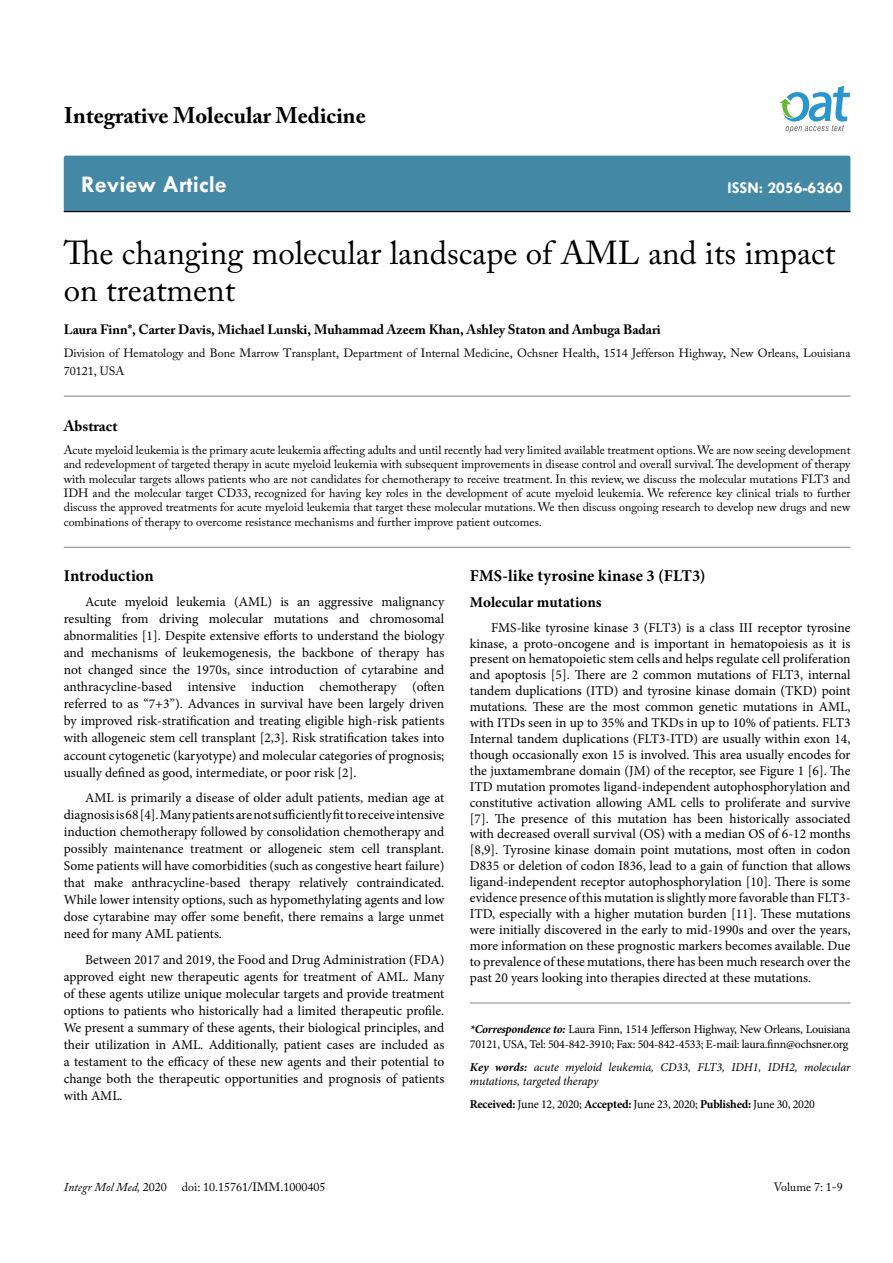
<style>
.page{position:relative;width:893px;height:1263px;background:#fff}
.page>*{position:absolute;margin:0;border:0;box-sizing:border-box;transform-origin:0 0}
.t1{font:33px/37.5px "Adobe Caslon Pro";color:#000}
.t2{font:700 24px "Tw Cen";color:#fff}
.t3{font:700 22.5px "Adobe Caslon Pro";color:#000}
.t4{font:700 16.5px "Minion Pro";letter-spacing:.005em;color:#000}
.t5{font:700 16.5px "Tw Cen";color:#fff}
.t6{font:700 15px "Minion Pro";color:#000}
.t7{font:700 15px "Adobe Caslon Pro";color:#000}
.t8{font:13.5px/17px "Minion Pro";color:#000;text-align:justify}
.t9{font:700 13.5px "Adobe Caslon Pro";color:#000}
.t10{font:12px/14.4px "Adobe Caslon Pro";color:#000}
.t11{font:12px/14.4px "Minion Pro";letter-spacing:-.02em;color:#000}
.t12{font:italic 12px/14.4px "Minion Pro";letter-spacing:-.005em;color:#000}
.t13{font:italic 12px "Adobe Caslon Pro";color:#000}
.s1{font-weight:700;font-style:italic}
.s2{font-weight:700}
.s3{font-style:normal}
</style>
<div class="page">
<div style="left:64px;top:156px;width:786px;height:55px;background:#4389a5"></div>
<hr style="left:64px;top:211px;width:786px;height:1px;background:#000">
<svg style="left:779px;top:86px;width:71px;height:47px"></svg>
<hr style="left:64px;top:547px;width:786px;height:1px;background:#808285">
<hr style="left:64px;top:396px;width:786px;height:1px;background:#808285">
<hr style="left:470px;top:1003px;width:380px;height:1px;background:#808285">
<h3 class="t3" style="left:64px;top:102px;width:303px">Integrative Molecular Medicine</h3>
<h2 class="t2" style="left:81px;top:170px;width:147px">Review Article</h2>
<p class="t5" style="left:727px;top:178px;width:117px">ISSN: 2056-6360</p>
<h1 class="t1" style="left:64px;top:234px;width:773px">The changing molecular landscape of AML and its impact on treatment</h1>
<p class="t9" style="left:64px;top:322px;width:599px">Laura Finn*, Carter Davis, Michael Lunski, Muhammad Azeem Khan, Ashley Staton and Ambuga Badari</p>
<p class="t10" style="left:64px;top:343px;width:788px;line-height:18px">Division of Hematology and Bone Marrow Transplant, Department of Internal Medicine, Ochsner Health, 1514 Jefferson Highway, New Orleans, Louisiana<br>70121, USA</p>
<p class="t7" style="left:64px;top:417px;width:55px">Abstract</p>
<p class="t10" style="left:64px;top:442px;width:788px;text-align:justify">Acute myeloid leukemia is the primary acute leukemia affecting adults and until recently had very limited available treatment options. We are now seeing development and redevelopment of targeted therapy in acute myeloid leukemia with subsequent improvements in disease control and overall survival. The development of therapy with molecular targets allows patients who are not candidates for chemotherapy to receive treatment. In this review, we discuss the molecular mutations FLT3 and IDH and the molecular target CD33, recognized for having key roles in the development of acute myeloid leukemia. We reference key clinical trials to further discuss the approved treatments for acute myeloid leukemia that target these molecular mutations. We then discuss ongoing research to develop new drugs and new combinations of therapy to overcome resistance mechanisms and further improve patient outcomes.</p>
<p class="t4" style="left:64px;top:564px;width:91px">Introduction</p>
<p class="t8" style="left:64px;top:593px;width:382px;text-indent:21px">Acute myeloid leukemia (AML) is an aggressive malignancy resulting from driving molecular mutations and chromosomal abnormalities [1]. Despite extensive efforts to understand the biology and mechanisms of leukemogenesis, the backbone of therapy has not changed since the 1970s, since introduction of cytarabine and anthracycline-based intensive induction chemotherapy (often referred to as “7+3”). Advances in survival have been largely driven by improved risk-stratification and treating eligible high-risk patients with allogeneic stem cell transplant [2,3]. Risk stratification takes into account cytogenetic (karyotype) and molecular categories of prognosis; usually defined as good, intermediate, or poor risk [2].</p>
<p class="t8" style="left:64px;top:789px;width:382px;text-indent:21px">AML is primarily a disease of older adult patients, median age at diagnosis is 68 [4]. Many patients are not sufficiently fit to receive intensive induction chemotherapy followed by consolidation chemotherapy and possibly maintenance treatment or allogeneic stem cell transplant.<br>Some patients will have comorbidities (such as congestive heart failure) that make anthracycline-based therapy relatively contraindicated.<br>While lower intensity options, such as hypomethylating agents and low dose cytarabine may offer some benefit, there remains a large unmet need for many AML patients.</p>
<p class="t8" style="left:64px;top:951px;width:382px;text-indent:21px">Between 2017 and 2019, the Food and Drug Administration (FDA) approved eight new therapeutic agents for treatment of AML. Many of these agents utilize unique molecular targets and provide treatment options to patients who historically had a limited therapeutic profile.<br>We present a summary of these agents, their biological principles, and their utilization in AML. Additionally, patient cases are included as a testament to the efficacy of these new agents and their potential to change both the therapeutic opportunities and prognosis of patients with AML.</p>
<p class="t4" style="left:470px;top:564px;width:237px">FMS-like tyrosine kinase 3 (FLT3)</p>
<p class="t6" style="left:470px;top:592px;width:133px">Molecular mutations</p>
<p class="t8" style="left:470px;top:619px;width:382px;line-height:15.9px;text-indent:21px">FMS-like tyrosine kinase 3 (FLT3) is a class III receptor tyrosine kinase, a proto-oncogene and is important in hematopoiesis as it is present on hematopoietic stem cells and helps regulate cell proliferation and apoptosis [5]. There are 2 common mutations of FLT3, internal tandem duplications (ITD) and tyrosine kinase domain (TKD) point mutations. These are the most common genetic mutations in AML, with ITDs seen in up to 35% and TKDs in up to 10% of patients. FLT3<br>Internal tandem duplications (FLT3-ITD) are usually within exon 14, though occasionally exon 15 is involved. This area usually encodes for the juxtamembrane domain (JM) of the receptor, see Figure 1 [6]. The ITD mutation promotes ligand-independent autophosphorylation and constitutive activation allowing AML cells to proliferate and survive [7]. The presence of this mutation has been historically associated with decreased overall survival (OS) with a median OS of 6-12 months [8,9]. Tyrosine kinase domain point mutations, most often in codon D835 or deletion of codon I836, lead to a gain of function that allows ligand-independent receptor autophosphorylation [10]. There is some evidence presence of this mutation is slightly more favorable than FLT3- ITD, especially with a higher mutation burden [11]. These mutations were initially discovered in the early to mid-1990s and over the years, more information on these prognostic markers becomes available. Due to prevalence of these mutations, there has been much research over the past 20 years looking into therapies directed at these mutations.</p>
<p class="t11" style="left:470px;top:1022px;width:382px"><span class="s1">*Correspondence to:</span> Laura Finn, 1514 Jefferson Highway, New Orleans, Louisiana<br>70121, USA, Tel: 504-842-3910; Fax: 504-842-4533; E-mail: laura.finn@ochsner.org</p>
<p class="t12" style="left:470px;top:1059px;width:382px"><span class="s2">Key words:</span> acute myeloid leukemia, CD33, FLT3, IDH1, IDH2, molecular mutations, targeted therapy</p>
<p class="t11" style="left:470px;top:1097px;width:347px"><span class="s2">Received:</span> June 12, 2020; <span class="s2">Accepted:</span> June 23, 2020; <span class="s2">Published:</span> June 30, 2020</p>
<p class="t13" style="left:64px;top:1180px;width:104px">Integr Mol Med, <span class="s3">2020</span></p>
<p class="t10" style="left:182px;top:1180px;width:145px">doi: 10.15761/IMM.1000405</p>
<p class="t10" style="left:774px;top:1180px;width:71px">Volume 7: 1-9</p>
</div>
